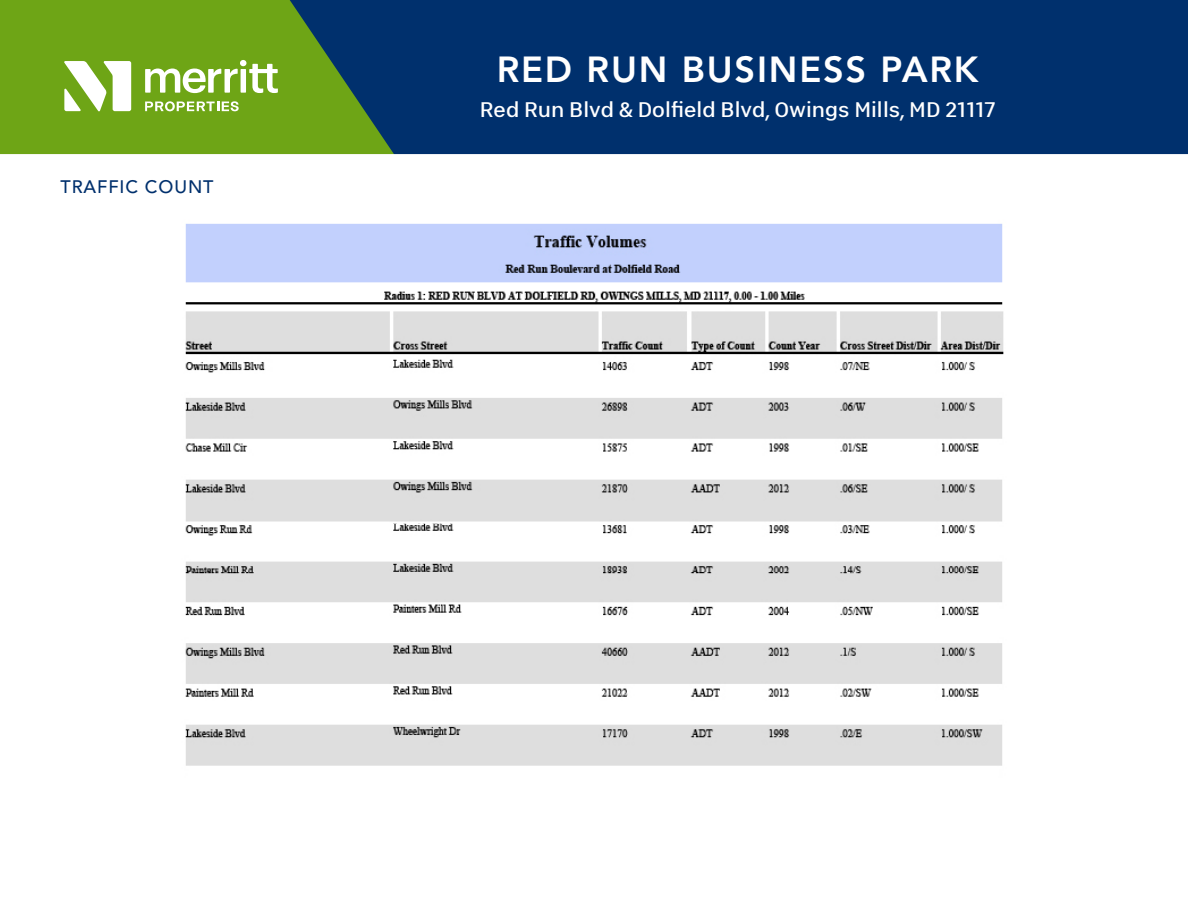
<style>
.page{position:relative;width:1188px;height:918px;background:#fff}
.page>*{position:absolute;margin:0;border:0;box-sizing:border-box;transform-origin:0 0}
.t1{font:800 36px "Avenir LT Std";letter-spacing:.05em;color:#fff}
.t2{font:21px "Abitare Sans 400 wt";color:#fff}
.t3{font:500 18px "Avenir LT Std";letter-spacing:.05em;color:#00306d}
</style>
<div class="page">
<div style="left:256px;top:0;width:932px;height:155px;background:#00306d"></div>
<svg style="left:0;top:0;width:394px;height:154px;fill:#6ea516"></svg>
<svg style="left:145px;top:101px;width:94px;height:10px"></svg>
<svg style="left:145px;top:60px;width:133px;height:33px"></svg>
<svg style="left:64px;top:61px;width:67px;height:50px"></svg>
<div style="left:0;top:154px;width:1188px;height:5px;background:#fff"></div>
<img style="left:185px;top:223px;width:819px;height:543px">
<p class="t3" style="left:60px;top:176px;width:155px">TRAFFIC COUNT</p>
<p class="t1" style="left:497px;top:48px;width:483px">RED RUN BUSINESS PARK</p>
<p class="t2" style="left:480px;top:97px;width:517px">Red Run Blvd &amp; Dolfield Blvd, Owings Mills, MD 21117</p>
</div>
